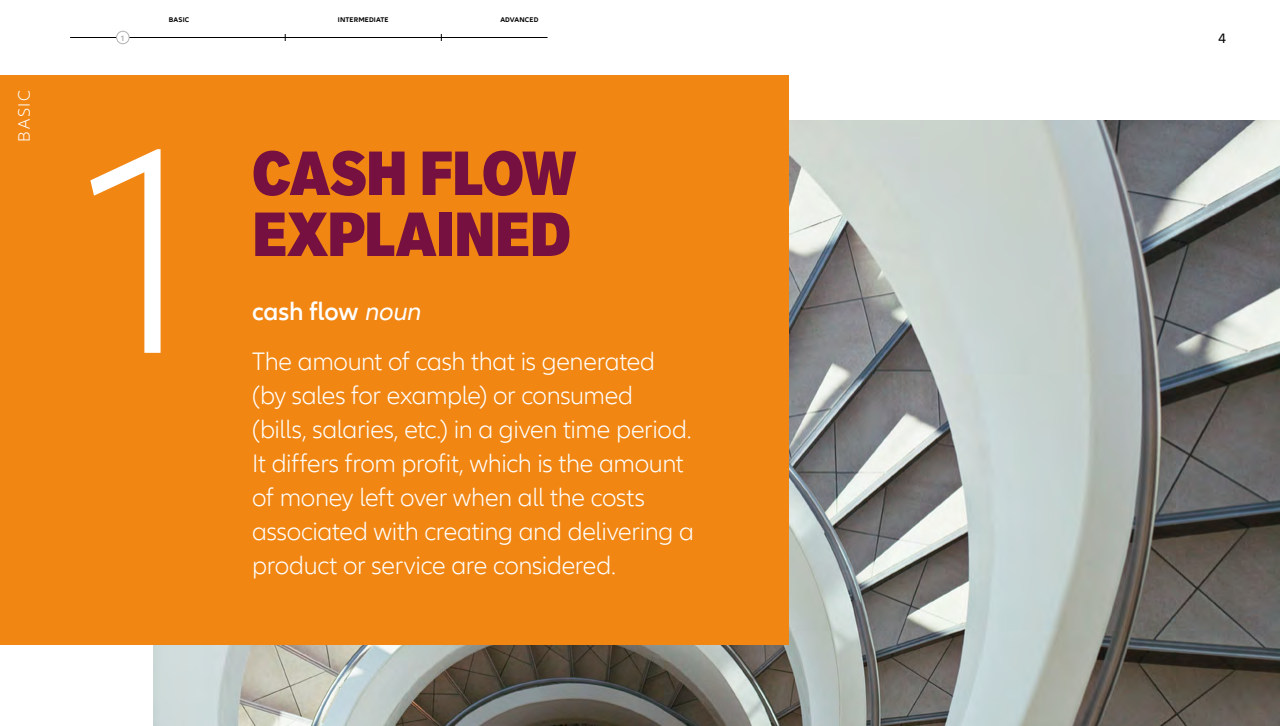
<style>
.page{position:relative;width:1280px;height:726px;background:#fff}
.page>*{position:absolute;margin:0;border:0;box-sizing:border-box;transform-origin:0 0}
.t1{font:300 300px "Allianz Neo";color:#fff}
.t2{font:900 condensed 61px/61px "Applied Sans Pro";letter-spacing:-.01em;color:#751041}
.t3{font:300 26px/34px "Allianz Neo";letter-spacing:-.015em;color:#fff}
.t4{font:300 17px "Allianz Neo";letter-spacing:.095em;color:#fff}
.t5{font:14px "Allianz Neo";color:#000}
.t6{font:700 8px "Allianz Neo";color:#b3b3b5}
.t7{font:700 7px "Allianz Neo";letter-spacing:.02em;color:#000}
.s1{font-weight:600}
.s2{font-weight:400;font-style:italic}
</style>
<div class="page">
<hr style="left:70px;top:37px;width:477px;height:1px;background:#000">
<img style="left:153px;top:120px;width:1127px;height:606px">
<div style="left:0;top:75px;width:789px;height:570px;background:#f18612"></div>
<div style="left:117px;top:31px;width:12px;height:13px;background:#fff;border-radius:50%"></div>
<div style="left:116px;top:31px;width:13px;height:13px;border:1px solid #b3b3b5;border-radius:50%"></div>
<p class="t4" style="left:15px;top:142px;width:53px;rotate:-90deg">BASIC</p>
<p class="t6" style="left:121px;top:33px;width:5px">1</p>
<p class="t7" style="left:169px;top:16px;width:22px">BASIC</p>
<p class="t7" style="left:338px;top:16px;width:52px">INTERMEDIATE</p>
<p class="t7" style="left:500px;top:16px;width:39px">ADVANCED</p>
<h1 class="t1" style="left:89px;top:84px;width:111px">1</h1>
<h2 class="t2" style="left:252px;top:142px;width:326px">CASH FLOW<br>EXPLAINED</h2>
<p class="t3" style="left:252px;top:287px;width:404px;line-height:50px"><span class="s1">cash flow</span> <span class="s2">noun<br></span>The amount of cash that is generated</p>
<p class="t3" style="left:252px;top:379px;width:443px">(by sales for example) or consumed (bills, salaries, etc.) in a given time period.<br>It differs from profit, which is the amount of money left over when all the costs associated with creating and delivering a product or service are considered.</p>
<p class="t5" style="left:1218px;top:30px;width:9px">4</p>
</div>
